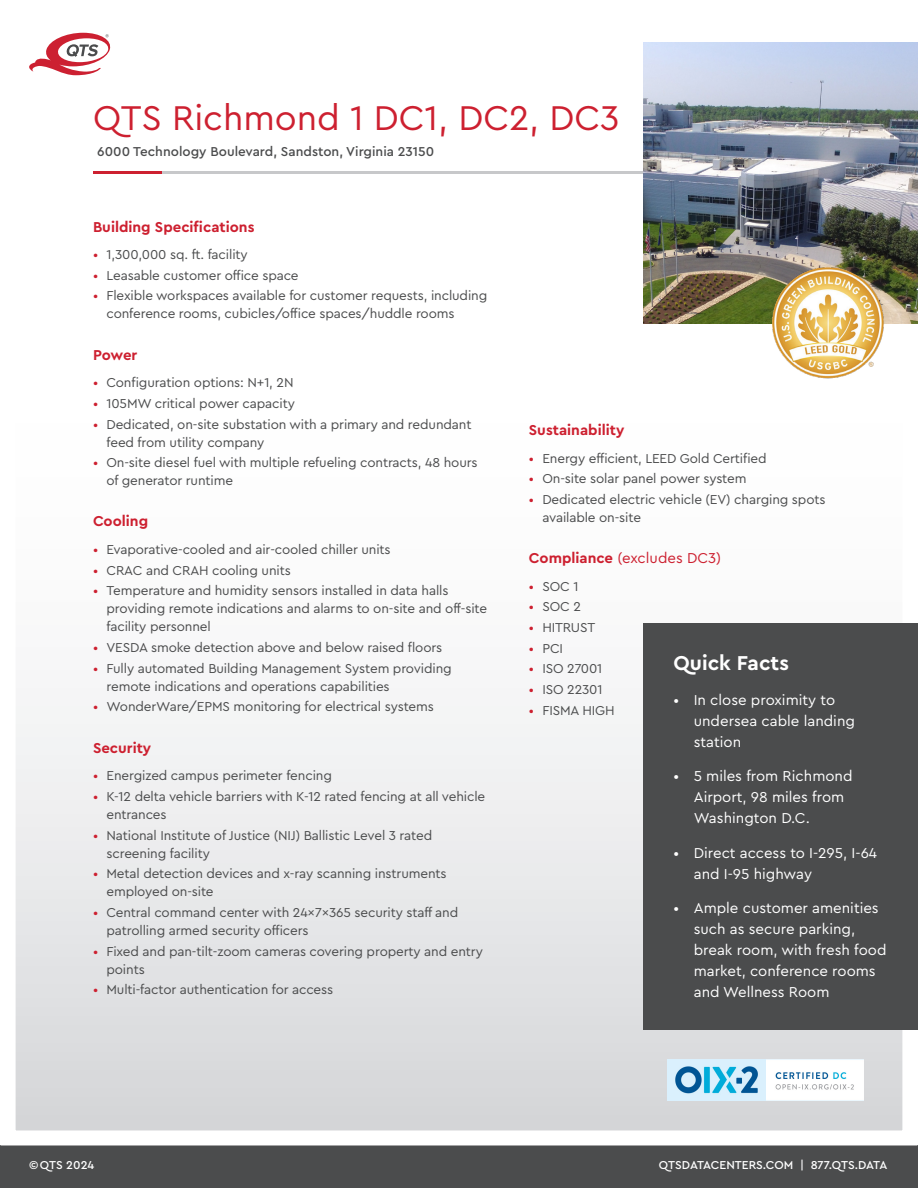
<style>
.page{position:relative;width:918px;height:1188px;background:#fff}
.page>*{position:absolute;margin:0;border:0;box-sizing:border-box;transform-origin:0 0}
.Facility_Header{font:36px "Cera Pro";color:#cd2030}
.t1{font:700 21px "Cera Pro";color:#fff}
.t2{font:15px/21px "Cera Pro";color:#fff}
.Category{font:700 15px "Cera Pro";color:#cd2030}
.Category-2{font:15px "Cera Pro";color:#cd2030}
.t3{font:13.5px/18px "Cera Pro";letter-spacing:-.01em;color:#4b4c4d}
.Facility_Address{font:500 13.5px "Cera Pro";color:#4b4c4d}
.t4{font:500 12px "Cera Pro";color:#fff}
.s1{color:#cd2030}
.s2{font-weight:700}
</style>
<div class="page">
<div style="left:0;top:1145px;width:918px;height:43px;background:#4b4c4d"></div>
<div style="left:8px;top:8px;width:902px;height:1130px;background:linear-gradient(to bottom,#fff,#e0e1e3)"></div>
<svg style="left:29px;top:33px;width:84px;height:42px"></svg>
<hr style="left:93px;top:171px;width:823px;height:3px;background:#c7c8ca">
<hr style="left:93px;top:171px;width:69px;height:3px;background:#cd2030">
<img style="left:644px;top:43px;width:274px;height:281px">
<div style="left:644px;top:624px;width:274px;height:406px;background:#4b4c4d"></div>
<img style="left:769px;top:263px;width:118px;height:120px">
<img style="left:667px;top:1060px;width:197px;height:41px">
<p class="Facility_Header" style="left:93px;top:94px;width:528px">QTS Richmond 1 DC1, DC2, DC3</p>
<p class="Facility_Address" style="left:97px;top:143px;width:338px">6000 Technology Boulevard, Sandston, Virginia 23150</p>
<p class="Category" style="left:93px;top:217px;width:163px">Building Specifications</p>
<p class="t3" style="left:93px;top:245px;width:156px"><span class="s1">•</span> 1,300,000 sq. ft. facility</p>
<p class="t3" style="left:93px;top:266px;width:207px"><span class="s1">•</span> Leasable customer office space</p>
<p class="t3" style="left:106px;top:286px;width:382px;text-indent:-14px"><span class="s1">•</span> Flexible workspaces available for customer requests, including conference rooms, cubicles/office spaces/huddle rooms</p>
<p class="Category" style="left:93px;top:345px;width:46px">Power</p>
<p class="t3" style="left:93px;top:373px;width:202px"><span class="s1">•</span> Configuration options: N+1, 2N</p>
<p class="t3" style="left:93px;top:394px;width:204px"><span class="s1">•</span> 105MW critical power capacity</p>
<p class="t3" style="left:106px;top:414px;width:367px;text-indent:-14px"><span class="s1">•</span> Dedicated, on-site substation with a primary and redundant feed from utility company</p>
<p class="t3" style="left:106px;top:453px;width:373px;text-indent:-14px"><span class="s1">•</span> On-site diesel fuel with multiple refueling contracts, 48 hours of generator runtime</p>
<p class="Category" style="left:93px;top:511px;width:57px">Cooling</p>
<p class="t3" style="left:93px;top:540px;width:299px"><span class="s1">•</span> Evaporative-cooled and air-cooled chiller units</p>
<p class="t3" style="left:93px;top:561px;width:199px"><span class="s1">•</span> CRAC and CRAH cooling units</p>
<p class="t3" style="left:106px;top:581px;width:382px;text-indent:-14px"><span class="s1">•</span> Temperature and humidity sensors installed in data halls providing remote indications and alarms to on-site and off-site facility personnel</p>
<p class="t3" style="left:93px;top:638px;width:351px"><span class="s1">•</span> VESDA smoke detection above and below raised floors</p>
<p class="t3" style="left:106px;top:659px;width:347px;text-indent:-14px"><span class="s1">•</span> Fully automated Building Management System providing remote indications and operations capabilities</p>
<p class="t3" style="left:93px;top:697px;width:342px"><span class="s1">•</span> WonderWare/EPMS monitoring for electrical systems</p>
<p class="Category" style="left:93px;top:738px;width:60px">Security</p>
<p class="t3" style="left:93px;top:766px;width:241px"><span class="s1">•</span> Energized campus perimeter fencing</p>
<p class="t3" style="left:106px;top:787px;width:380px;text-indent:-14px"><span class="s1">•</span> K-12 delta vehicle barriers with K-12 rated fencing at all vehicle entrances</p>
<p class="t3" style="left:106px;top:825px;width:327px;text-indent:-14px"><span class="s1">•</span> National Institute of Justice (NIJ) Ballistic Level 3 rated screening facility</p>
<p class="t3" style="left:106px;top:864px;width:342px;text-indent:-14px"><span class="s1">•</span> Metal detection devices and x-ray scanning instruments employed on-site</p>
<p class="t3" style="left:106px;top:903px;width:353px;text-indent:-14px"><span class="s1">•</span> Central command center with 24x7x365 security staff and patrolling armed security officers</p>
<p class="t3" style="left:106px;top:942px;width:378px;text-indent:-14px"><span class="s1">•</span> Fixed and pan-tilt-zoom cameras covering property and entry points</p>
<p class="t3" style="left:93px;top:980px;width:242px"><span class="s1">•</span> Multi-factor authentication for access</p>
<p class="Category" style="left:529px;top:420px;width:97px">Sustainability</p>
<p class="t3" style="left:529px;top:448px;width:239px"><span class="s1">•</span> Energy efficient, LEED Gold Certified</p>
<p class="t3" style="left:529px;top:469px;width:219px"><span class="s1">•</span> On-site solar panel power system</p>
<p class="t3" style="left:542px;top:490px;width:285px;text-indent:-14px"><span class="s1">•</span> Dedicated electric vehicle (EV) charging spots available on-site</p>
<p class="Category-2" style="left:529px;top:548px;width:194px"><span class="s2">Compliance</span> (excludes DC3)</p>
<p class="t3" style="left:529px;top:577px;width:51px"><span class="s1">•</span> SOC 1</p>
<p class="t3" style="left:529px;top:597px;width:54px"><span class="s1">•</span> SOC 2</p>
<p class="t3" style="left:529px;top:618px;width:68px"><span class="s1">•</span> HITRUST</p>
<p class="t3" style="left:529px;top:639px;width:36px"><span class="s1">•</span> PCI</p>
<p class="t3" style="left:529px;top:659px;width:75px"><span class="s1">•</span> ISO 27001</p>
<p class="t3" style="left:529px;top:680px;width:75px"><span class="s1">•</span> ISO 22301</p>
<p class="t3" style="left:529px;top:701px;width:87px"><span class="s1">•</span> FISMA HIGH</p>
<p class="t1" style="left:674px;top:649px;width:117px">Quick Facts</p>
<p class="t2" style="left:694px;top:689px;width:163px;text-indent:-20px">• In close proximity to undersea cable landing station</p>
<p class="t2" style="left:694px;top:765px;width:160px;text-indent:-20px">• 5 miles from Richmond<br>Airport, 98 miles from<br>Washington D.C.</p>
<p class="t2" style="left:694px;top:842px;width:185px;text-indent:-20px">• Direct access to I-295, I-64 and I-95 highway</p>
<p class="t2" style="left:694px;top:897px;width:194px;text-indent:-20px">• Ample customer amenities such as secure parking, break room, with fresh food market, conference rooms and Wellness Room</p>
<p class="t4" style="left:29px;top:1157px;width:67px">©QTS 2024</p>
<p class="t4" style="left:659px;top:1157px;width:230px">QTSDATACENTERS.COM | 877.QTS.DATA</p>
</div>
